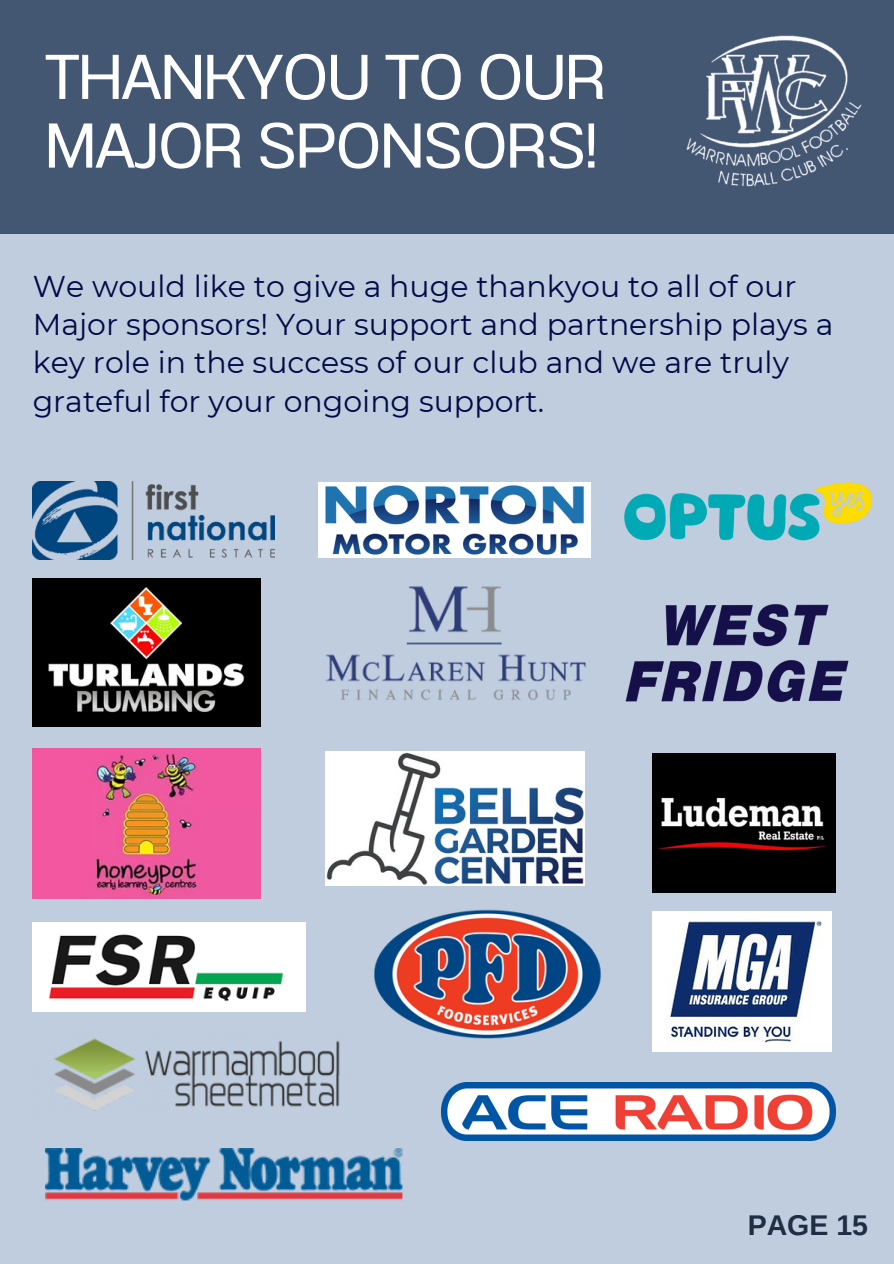
<style>
.page{position:relative;width:894px;height:1264px;background:#fff}
.page>*{position:absolute;margin:0;border:0;box-sizing:border-box;transform-origin:0 0}
.t1{font:63px/68.7px "Anantason";letter-spacing:-.015em;color:#fff}
.t2{font:30px/38.2px "Montserrat";color:#010a47}
.t3{font:700 28.5px "Arimo";color:#1f2e44}
</style>
<div class="page">
<div style="left:0;top:0;width:893px;height:1263px;background:#c0cdde"></div>
<img style="left:33px;top:481px;width:242px;height:79px">
<div style="left:0;top:0;width:893px;height:233px;background:#435672"></div>
<img style="left:686px;top:35px;width:176px;height:152px">
<img style="left:325px;top:776px;width:259px;height:109px">
<img style="left:33px;top:578px;width:227px;height:148px">
<img style="left:325px;top:586px;width:261px;height:190px">
<img style="left:374px;top:909px;width:227px;height:130px">
<img style="left:33px;top:748px;width:227px;height:150px">
<img style="left:441px;top:1082px;width:394px;height:58px">
<img style="left:652px;top:911px;width:179px;height:140px">
<img style="left:33px;top:922px;width:272px;height:89px">
<img style="left:45px;top:1148px;width:358px;height:53px">
<img style="left:624px;top:482px;width:248px;height:59px">
<img style="left:652px;top:753px;width:183px;height:140px">
<img style="left:318px;top:482px;width:272px;height:76px">
<img style="left:625px;top:604px;width:224px;height:98px">
<img style="left:54px;top:1038px;width:286px;height:73px">
<h1 class="t1" style="left:45px;top:43px;width:562px">THANKYOU TO OUR<br>MAJOR SPONSORS!</h1>
<h2 class="t2" style="left:33px;top:267px;width:802px">We would like to give a huge thankyou to all of our Major sponsors! Your support and partnership plays a key role in the success of our club and we are truly grateful for your ongoing support.</h2>
<p class="t3" style="left:747px;top:1209px;width:122px">PAGE 15</p>
</div>
